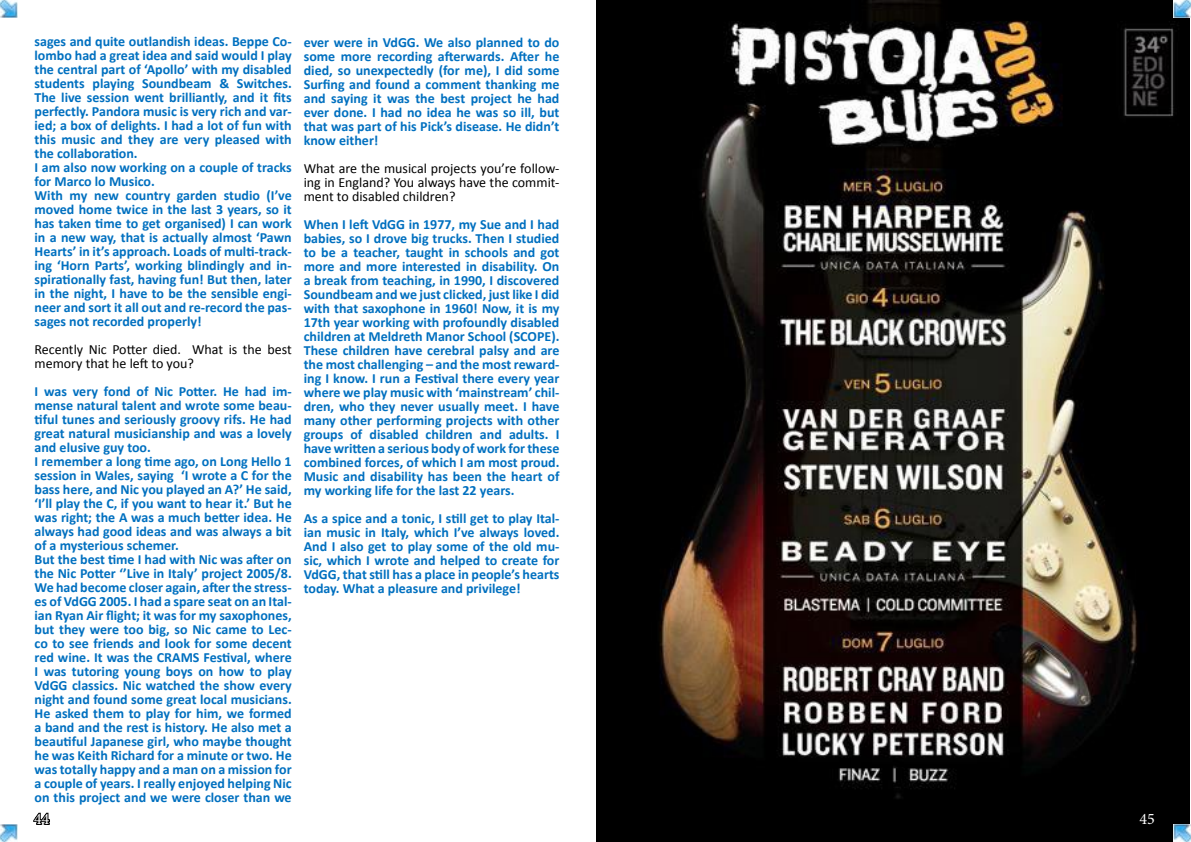
<style>
.page{position:relative;width:1191px;height:842px;background:#fff}
.page>*{position:absolute;margin:0;border:0;box-sizing:border-box;transform-origin:0 0}
.t1{font:16px "Minion Pro";color:#fff}
.t2{font:700 14px/14px "Calibri";color:#0070c0;text-align:justify}
.t3{font:14px/14px "Calibri";color:#000}
</style>
<div class="page">
<img style="left:596px;top:0;width:594px;height:842px">
<svg style="left:33px;top:812px;width:17px;height:13px"></svg>
<svg style="left:1137px;top:809px;width:19px;height:17px"></svg>
<img style="left:1173px;top:0;width:18px;height:18px">
<img style="left:1173px;top:824px;width:18px;height:18px">
<img style="left:0;top:0;width:18px;height:18px">
<img style="left:0;top:824px;width:18px;height:18px">
<p class="t2" style="left:35px;top:34px;width:259px;text-align:left">sages and quite outlandish ideas. Beppe Co&shy;lombo had a great idea and said would I play the central part of ‘Apollo’ with my disabled students playing Soundbeam &amp; Switches.<br>The live session went brilliantly, and it fits perfectly. Pandora music is very rich and var&shy;ied; a box of delights. I had a lot of fun with this music and they are very pleased with the collaboration.<br>I am also now working on a couple of tracks for Marco lo Musico.<br>With my new country garden studio (I’ve moved home twice in the last 3 years, so it has taken time to get organised) I can work in a new way, that is actually almost ‘Pawn Hearts’ in it’s approach. Loads of multi-track&shy;ing ‘Horn Parts’, working blindingly and in&shy;spirationally fast, having fun! But then, later in the night, I have to be the sensible engi&shy;neer and sort it all out and re-record the pas&shy;sages not recorded properly!</p>
<p class="t3" style="left:35px;top:342px;width:259px">Recently Nic Potter died. What is the best memory that he left to you?</p>
<p class="t2" style="left:35px;top:384px;width:259px;text-align:left">I was very fond of Nic Potter. He had im&shy;mense natural talent and wrote some beau&shy;tiful tunes and seriously groovy rifs. He had great natural musicianship and was a lovely and elusive guy too.<br>I remember a long time ago, on Long Hello 1 session in Wales, saying ‘I wrote a C for the bass here, and Nic you played an A?’ He said, ‘I’ll play the C, if you want to hear it.’ But he was right; the A was a much better idea. He always had good ideas and was always a bit of a mysterious schemer.<br>But the best time I had with Nic was after on the Nic Potter ‘’Live in Italy’ project 2005/8.<br>We had become closer again, after the stress&shy;es of VdGG 2005. I had a spare seat on an Ital&shy;ian Ryan Air flight; it was for my saxophones, but they were too big, so Nic came to Lec&shy;co to see friends and look for some decent red wine. It was the CRAMS Festival, where I was tutoring young boys on how to play VdGG classics. Nic watched the show every night and found some great local musicians.<br>He asked them to play for him, we formed a band and the rest is history. He also met a beautiful Japanese girl, who maybe thought he was Keith Richard for a minute or two. He was totally happy and a man on a mission for a couple of years. I really enjoyed helping Nic on this project and we were closer than we</p>
<p class="t2" style="left:304px;top:34px;width:257px">ever were in VdGG. We also planned to do some more recording afterwards. After he died, so unexpectedly (for me), I did some Surfing and found a comment thanking me and saying it was the best project he had ever done. I had no idea he was so ill, but that was part of his Pick’s disease. He didn’t know either!</p>
<p class="t3" style="left:304px;top:160px;width:257px;text-align:justify">What are the musical projects you’re follow&shy;ing in England? You always have the commit&shy;ment to disabled children?</p>
<p class="t2" style="left:304px;top:216px;width:257px">When I left VdGG in 1977, my Sue and I had babies, so I drove big trucks. Then I studied to be a teacher, taught in schools and got more and more interested in disability. On a break from teaching, in 1990, I discovered Soundbeam and we just clicked, just like I did with that saxophone in 1960! Now, it is my 17th year working with profoundly disabled children at Meldreth Manor School (SCOPE).<br>These children have cerebral palsy and are the most challenging – and the most reward&shy;ing I know. I run a Festival there every year where we play music with ‘mainstream’ chil&shy;dren, who they never usually meet. I have many other performing projects with other groups of disabled children and adults. I have written a serious body of work for these combined forces, of which I am most proud.<br>Music and disability has been the heart of my working life for the last 22 years.</p>
<p class="t2" style="left:304px;top:510px;width:257px">As a spice and a tonic, I still get to play Ital&shy;ian music in Italy, which I’ve always loved.<br>And I also get to play some of the old mu&shy;sic, which I wrote and helped to create for VdGG, that still has a place in people’s hearts today. What a pleasure and privilege!</p>
<p class="t1" style="left:34px;top:808px;width:17px">44</p>
<p class="t1" style="left:1139px;top:808px;width:17px">45</p>
</div>
